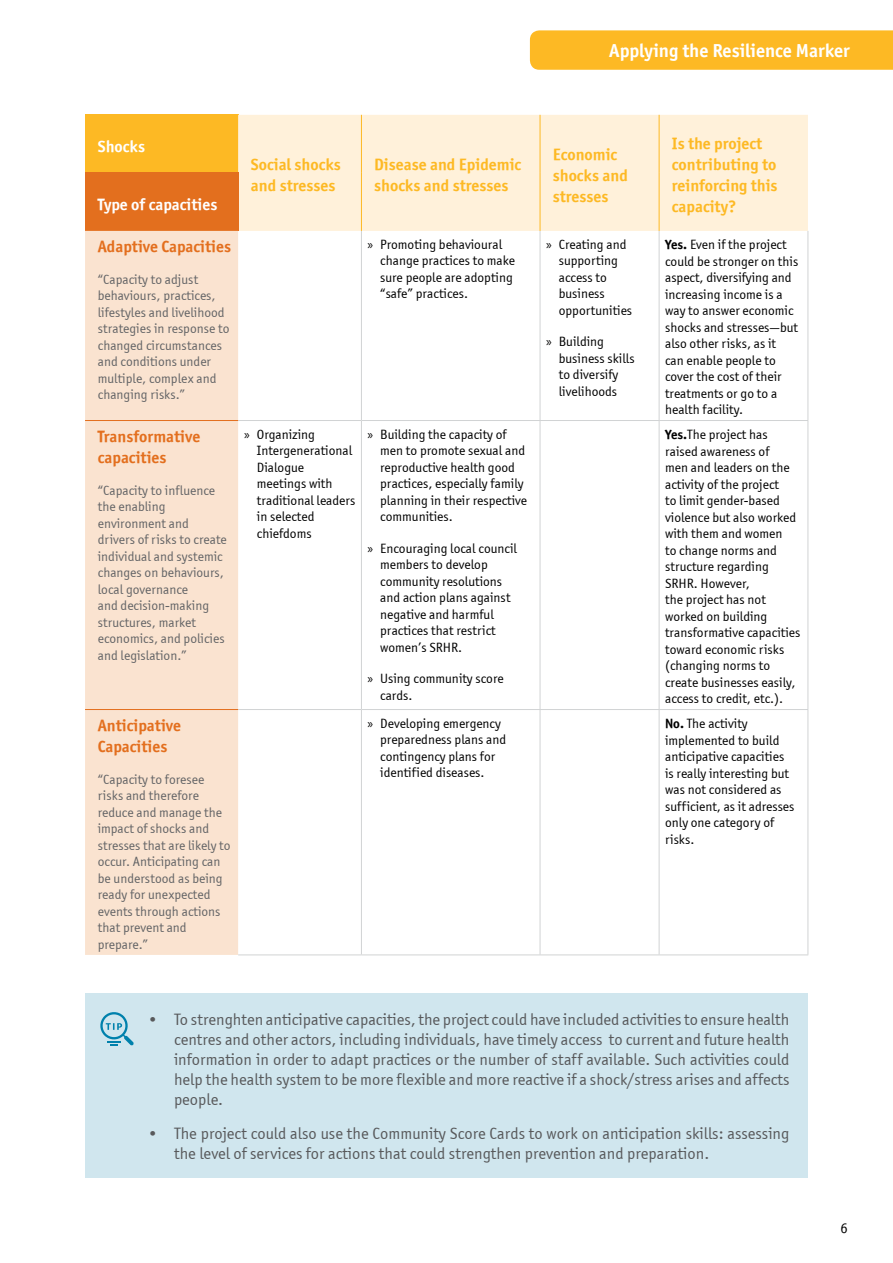
<style>
.page{position:relative;width:893px;height:1263px;background:#fff}
.page>*{position:absolute;margin:0;border:0;box-sizing:border-box;transform-origin:0 0}
.t1{font:700 18.9px "Officina Sans ITC Pro";color:#fff}
.t2{font:16.5px/19.8px "Officina Sans OSITCTT Book";color:#58595b;text-align:justify}
.t3{font:16.5px/21px "Officina Sans OSITCTT Bold";color:#fdb924}
.t4{font:16.5px/21px "Officina Sans OSITCTT Bold";color:#e36f1e}
.t5{font:16.5px "Officina Sans OSITCTT Bold";color:#fff}
.t6{font:14.7px "Officina San ITC";color:#000}
.t7{font:13.5px/16.5px "Officina Sans OSITCTT Book";color:#000}
.t8{font:13.5px/16.5px "Officina Sans OSITCTT Book";color:#636466}
.s1{font-family:"Myriad Pro"}
.s2{font-family:"Officina Sans OSITCTT Bold"}
</style>
<div class="page">
<div style="left:85px;top:115px;width:153px;height:58px;background:#fdb924"></div>
<div style="left:238px;top:115px;width:570px;height:116px;background:#fff1da"></div>
<div style="left:85px;top:173px;width:153px;height:58px;background:#e36f1e"></div>
<div style="left:85px;top:231px;width:153px;height:724px;background:#fae3d0"></div>
<hr style="left:238px;top:954px;width:123px;height:1px;background:#d1d3d4">
<hr style="left:361px;top:954px;width:179px;height:1px;background:#d1d3d4">
<hr style="left:540px;top:954px;width:119px;height:1px;background:#d1d3d4">
<hr style="left:659px;top:954px;width:149px;height:1px;background:#d1d3d4">
<hr style="left:238px;top:420px;width:123px;height:1px;background:#d1d3d4">
<hr style="left:361px;top:420px;width:179px;height:1px;background:#d1d3d4">
<hr style="left:540px;top:420px;width:119px;height:1px;background:#d1d3d4">
<hr style="left:659px;top:420px;width:149px;height:1px;background:#d1d3d4">
<hr style="left:238px;top:709px;width:123px;height:1px;background:#d1d3d4">
<hr style="left:361px;top:709px;width:179px;height:1px;background:#d1d3d4">
<hr style="left:540px;top:709px;width:119px;height:1px;background:#d1d3d4">
<hr style="left:659px;top:709px;width:149px;height:1px;background:#d1d3d4">
<hr style="left:361px;top:231px;width:1px;height:189px;background:#d1d3d4">
<hr style="left:540px;top:231px;width:1px;height:189px;background:#d1d3d4">
<hr style="left:659px;top:231px;width:1px;height:189px;background:#d1d3d4">
<hr style="left:807px;top:231px;width:1px;height:189px;background:#d1d3d4">
<hr style="left:361px;top:421px;width:1px;height:288px;background:#d1d3d4">
<hr style="left:540px;top:421px;width:1px;height:288px;background:#d1d3d4">
<hr style="left:659px;top:421px;width:1px;height:288px;background:#d1d3d4">
<hr style="left:807px;top:421px;width:1px;height:288px;background:#d1d3d4">
<hr style="left:361px;top:710px;width:1px;height:244px;background:#d1d3d4">
<hr style="left:540px;top:710px;width:1px;height:244px;background:#d1d3d4">
<hr style="left:659px;top:710px;width:1px;height:244px;background:#d1d3d4">
<hr style="left:807px;top:710px;width:1px;height:244px;background:#d1d3d4">
<hr style="left:361px;top:115px;width:1px;height:58px;background:#fdb924">
<hr style="left:540px;top:115px;width:1px;height:58px;background:#fdb924">
<hr style="left:659px;top:115px;width:1px;height:58px;background:#fdb924">
<hr style="left:361px;top:173px;width:1px;height:58px;background:#fdb924">
<hr style="left:540px;top:173px;width:1px;height:58px;background:#fdb924">
<hr style="left:659px;top:173px;width:1px;height:58px;background:#fdb924">
<hr style="left:85px;top:420px;width:153px;height:1px;background:#e36f1e">
<hr style="left:85px;top:709px;width:153px;height:1px;background:#e36f1e">
<div style="left:85px;top:994px;width:723px;height:184px;background:#d0e6ee"></div>
<svg style="left:100px;top:1012px;width:34px;height:34px"></svg>
<div style="left:530px;top:30px;width:363px;height:40px;background:#fdb924"></div>
<h1 class="t1" style="left:609px;top:39px;width:242px">Applying the Resilience Marker</h1>
<p class="t3" style="left:251px;top:154px;width:92px">Social shocks and stresses</p>
<p class="t3" style="left:374px;top:154px;width:149px">Disease and Epidemic shocks and stresses</p>
<p class="t3" style="left:553px;top:144px;width:77px">Economic shocks and stresses</p>
<p class="t3" style="left:672px;top:133px;width:107px">Is the project contributing to reinforcing this</p>
<p class="t5" style="left:98px;top:136px;width:49px">Shocks</p>
<p class="t5" style="left:98px;top:194px;width:121px">Type of capacities</p>
<p class="t3" style="left:672px;top:196px;width:66px">capacity?</p>
<p class="t4" style="left:98px;top:236px;width:135px">Adaptive Capacities</p>
<p class="t8" style="left:98px;top:271px;width:133px">“Capacity to adjust behaviours, practices, lifestyles and livelihood strategies in response to changed circumstances and conditions under multiple, complex and changing risks.”</p>
<p class="t7" style="left:380px;top:236px;width:136px;text-indent:-13px"><span class="s1">»</span> Promoting behavioural change practices to make sure people are adopting “safe” practices.</p>
<p class="t7" style="left:559px;top:236px;width:75px;text-indent:-13px"><span class="s1">»</span> Creating and supporting access to business opportunities</p>
<p class="t7" style="left:559px;top:333px;width:77px;text-indent:-13px"><span class="s1">»</span> Building business skills to diversify livelihoods</p>
<p class="t7" style="left:665px;top:237px;width:135px"><span class="s2">Yes.</span> Even if the project could be stronger on this aspect, diversifying and increasing income is a way to answer economic shocks and stresses—but also other risks, as it<br>can enable people to cover the cost of their treatments or go to a health facility.</p>
<p class="t4" style="left:98px;top:426px;width:104px">Transformative capacities</p>
<p class="t8" style="left:98px;top:482px;width:131px">“Capacity to influence the enabling environment and drivers of risks to create individual and systemic changes on behaviours, local governance<br>and decision-making structures, market economics, and policies and legislation.”</p>
<p class="t4" style="left:98px;top:715px;width:85px">Anticipative<br>Capacities</p>
<p class="t8" style="left:98px;top:771px;width:134px">“Capacity to foresee risks and therefore reduce and manage the impact of shocks and stresses that are likely to occur. Anticipating can be understood as being ready for unexpected events through actions that prevent and prepare.”</p>
<p class="t7" style="left:257px;top:426px;width:100px;text-indent:-13px"><span class="s1">»</span> Organizing<br>Intergenerational<br>Dialogue meetings with traditional leaders in selected chiefdoms</p>
<p class="t7" style="left:380px;top:426px;width:148px;text-indent:-13px"><span class="s1">»</span> Building the capacity of men to promote sexual and reproductive health good practices, especially family planning in their respective communities.</p>
<p class="t7" style="left:380px;top:540px;width:138px;text-indent:-13px"><span class="s1">»</span> Encouraging local council members to develop community resolutions and action plans against negative and harmful practices that restrict women’s SRHR.</p>
<p class="t7" style="left:380px;top:670px;width:125px;text-indent:-13px"><span class="s1">»</span> Using community score cards.</p>
<p class="t7" style="left:665px;top:426px;width:137px"><span class="s2">Yes.</span>The project has raised awareness of<br>men and leaders on the activity of the project<br>to limit gender-based violence but also worked with them and women<br>to change norms and structure regarding<br>SRHR. However,<br>the project has not worked on building transformative capacities toward economic risks (changing norms to create businesses easily, access to credit, etc.).</p>
<p class="t7" style="left:380px;top:715px;width:127px;text-indent:-13px"><span class="s1">»</span> Developing emergency preparedness plans and contingency plans for identified diseases.</p>
<p class="t7" style="left:665px;top:716px;width:131px"><span class="s2">No.</span> The activity implemented to build anticipative capacities is really interesting but was not considered as sufficient, as it adresses only one category of risks.</p>
<p class="t2" style="left:174px;top:1010px;width:617px;text-indent:-27px">• To strenghten anticipative capacities, the project could have included activities to ensure health centres and other actors, including individuals, have timely access to current and future health information in order to adapt practices or the number of staff available. Such activities could help the health system to be more flexible and more reactive if a shock/stress arises and affects people.</p>
<p class="t2" style="left:174px;top:1124px;width:617px;text-indent:-27px">• The project could also use the Community Score Cards to work on anticipation skills: assessing the level of services for actions that could strengthen prevention and preparation.</p>
<p class="t6" style="left:841px;top:1219px;width:9px">6</p>
</div>
